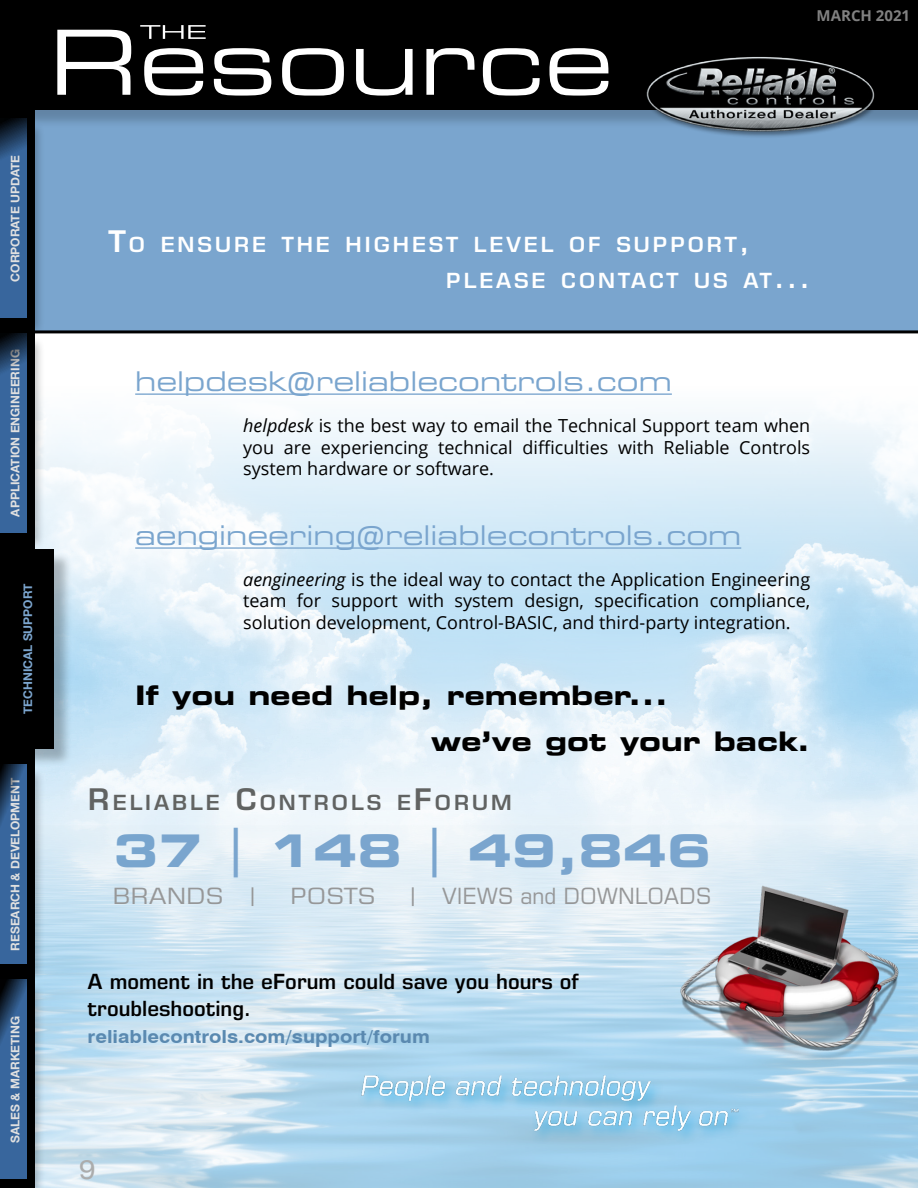
<style>
.page{position:relative;width:918px;height:1188px;background:#fff}
.page>*{position:absolute;margin:0;border:0;box-sizing:border-box;transform-origin:0 0}
.t1{font:90px "Eurostile LT Std Ex 2";color:#fff}
.t2{font:45px "Eurostile LT Std Bold Ex 2";color:#7aa5ce}
.t3{font:27px "Eurostile LT Std Ex 2";color:#7aa5ce}
.t4{font:27px "Eurostile LT Std Bold Ex 2";color:#000}
.Trade_Show_Booth_Num{font:27px "Helvetica Neue";color:#abacac;scale:1.1 1}
.t5{font:22.5px "Eurostile LT Std";color:#969798;scale:1.11 1}
.Story_Header{font:600 21px "Eurostile LT Std";letter-spacing:.105em;color:#fff;scale:1.04 1}
.t6{font:600 21px/27px "Eurostile LT Std";color:#000}
.Story_Header-2{font:600 21px "Eurostile LT Std";letter-spacing:.105em;color:#616362;scale:1.04 1}
.t7{font:18px/21.6px "Open Sans";color:#000;text-align:justify}
.t8{font:700 18px "Swiss 721 BT";color:#5a89b0;scale:1.13 1}
.t9{font:700 15px "Open Sans";color:#818181}
.t10{font:700 12px "Helvetica Neue";color:#fff}
.t11{font:700 12px "Helvetica Neue";color:#7ca6cf}
.s1{font-size:30px}
.s2{font-style:italic}
.s3{color:#78a5ce}
.s4{font-family:"Eurostile LT Std Ex 2"}
</style>
<div class="page">
<div style="left:46px;top:128px;width:872px;height:192px;background:#7aa5ce"></div>
<img style="left:46px;top:320px;width:872px;height:868px">
<img style="left:675px;top:881px;width:228px;height:195px">
<img style="left:333px;top:1045px;width:432px;height:113px">
<hr style="left:135px;top:393px;width:537px;height:2px;background:#7aa5ce">
<hr style="left:135px;top:547px;width:606px;height:2px;background:#7aa5ce">
<div style="left:2px;top:982px;width:44px;height:206px;background:#000;opacity:.25"></div>
<svg style="left:0;top:980px;width:27px;height:199px;background:#335e91"></svg>
<div style="left:2px;top:767px;width:44px;height:216px;background:#000;opacity:.25"></div>
<svg style="left:0;top:764px;width:27px;height:200px;background:#346094"></svg>
<div style="left:2px;top:121px;width:44px;height:216px;background:#000;opacity:.25"></div>
<svg style="left:0;top:118px;width:27px;height:200px;background:#356094"></svg>
<div style="left:2px;top:335px;width:44px;height:216px;background:#000;opacity:.25"></div>
<svg style="left:0;top:333px;width:27px;height:200px;background:#335d8f"></svg>
<div style="left:2px;top:0;width:916px;height:128px;background:#000;opacity:.2"></div>
<div style="left:0;top:0;width:918px;height:110px;background:#000"></div>
<svg style="left:140px;top:25px;width:66px;height:14px"></svg>
<div style="left:1px;top:551px;width:72px;height:216px;background:#000;opacity:.25"></div>
<div style="left:0;top:549px;width:54px;height:200px;background:#000"></div>
<img style="left:638px;top:56px;width:243px;height:86px">
<p class="t10" style="left:6px;top:282px;width:128px;rotate:-90deg">CORPORATE UPDATE</p>
<p class="t10" style="left:6px;top:517px;width:169px;rotate:-90deg">APPLICATION ENGINEERING</p>
<p class="t11" style="left:19px;top:714px;width:132px;rotate:-90deg">TECHNICAL SUPPORT</p>
<p class="t10" style="left:6px;top:951px;width:174px;rotate:-90deg">RESEARCH &amp; DEVELOPMENT</p>
<p class="t10" style="left:6px;top:1143px;width:128px;rotate:-90deg">SALES &amp; MARKETING</p>
<h1 class="t1" style="left:49px;top:0;width:567px">Resource</h1>
<p class="t9" style="left:817px;top:5px;width:95px">MARCH 2021</p>
<p class="Story_Header" style="left:108px;top:232px;width:618px"><span class="s1">T</span>O ENSURE THE HIGHEST LEVEL OF SUPPORT<span class="s1">,</span></p>
<p class="Story_Header" style="left:446px;top:268px;width:81px">PLEASE</p>
<p class="Story_Header" style="left:561px;top:268px;width:241px">CONTACT US AT<span class="s1">...</span></p>
<p class="t3" style="left:135px;top:363px;width:538px">helpdesk@reliablecontrols.com</p>
<p class="t7" style="left:243px;top:414px;width:569px"><span class="s2">helpdesk</span> is the best way to email the Technical Support team when you are experiencing technical difficulties with Reliable Controls system hardware or software.</p>
<p class="t3" style="left:135px;top:517px;width:608px">aengineering@reliablecontrols.com</p>
<p class="t7" style="left:243px;top:568px;width:569px"><span class="s2">aengineering</span> is the ideal way to contact the Application Engineering team for support with system design, specification compliance, solution development, Control-BASIC, and third-party integration.</p>
<p class="t4" style="left:135px;top:676px;width:534px">If you need help, remember...</p>
<p class="t4" style="left:431px;top:723px;width:381px">we’ve got your back.</p>
<p class="Story_Header-2" style="left:88px;top:790px;width:410px"><span class="s1">R</span> ELIABLE <span class="s1">C</span>ONTROLS E<span class="s1">F</span>ORUM</p>
<p class="t2" style="left:114px;top:819px;width:599px"><span class="s3">3</span>7 <span class="s4">|</span> 148 <span class="s4">|</span> 49,846</p>
<p class="t5" style="left:112px;top:882px;width:132px">BRANDS |</p>
<p class="t5" style="left:290px;top:882px;width:78px">POSTS</p>
<p class="t5" style="left:409px;top:882px;width:274px">| VIEWS and DOWNLOADS</p>
<p class="t6" style="left:88px;top:968px;width:493px">A moment in the eForum could save you hours of troubleshooting.</p>
<p class="t8" style="left:88px;top:1025px;width:304px">reliablecontrols.com/support/forum</p>
<p class="Trade_Show_Booth_Num" style="left:79px;top:1149px;width:17px">9</p>
</div>
